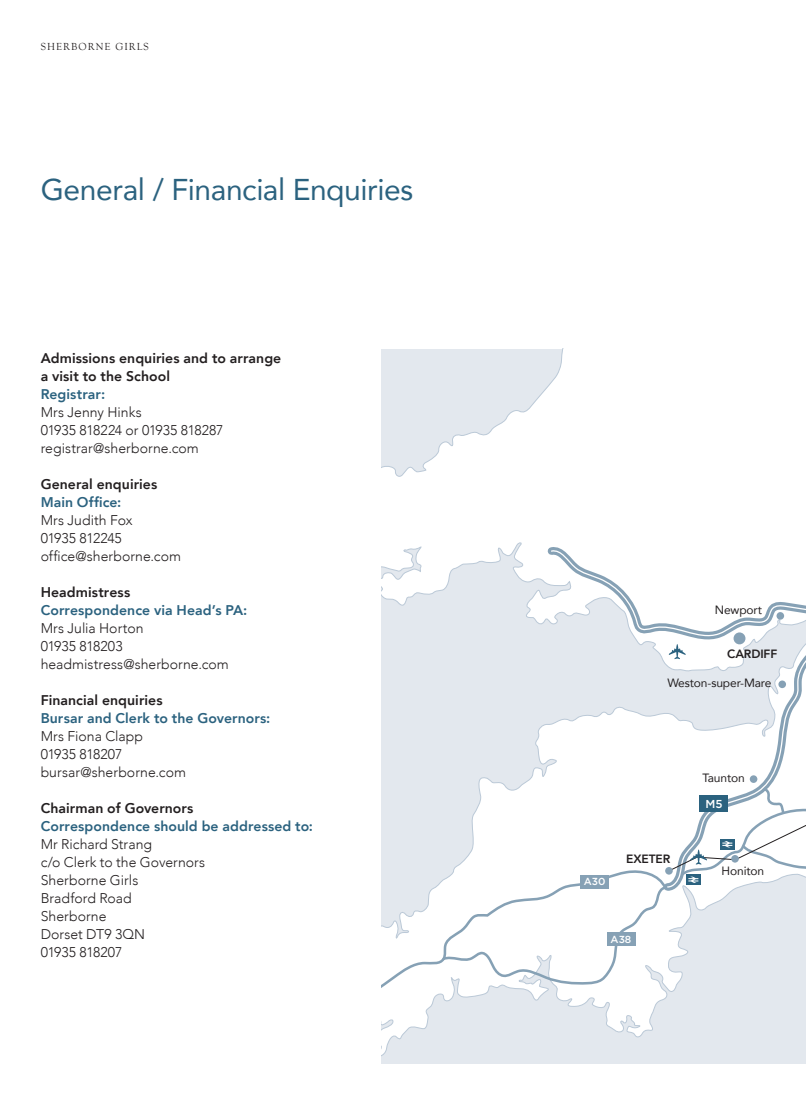
<style>
.page{position:relative;width:806px;height:1106px;background:#fff}
.page>*{position:absolute;margin:0;border:0;box-sizing:border-box;transform-origin:0 0}
.t1{font:30px "Avenir";letter-spacing:-.015em;color:#2b627f}
.t2{font:300 14.1px/18px "Avenir";color:#231f20}
.t3{font:800 14.1px/18px "Avenir";letter-spacing:.005em;color:#231f20}
.t4{font:800 14.1px "Avenir";letter-spacing:.005em;color:#2b627f}
.t5{font:12px "Avenir";letter-spacing:-.01em;color:#231f20}
.t6{font:800 12px "Avenir";letter-spacing:-.01em;color:#231f20}
.t7{font:500 11.55px "Gotham";color:#fff}
.t8{font:10.5px "Goudy Old Style T";letter-spacing:.1em;color:#231f20}
.t9{font:500 10.2px "Gotham";color:#fff}
</style>
<div class="page">
<svg style="left:381px;top:348px;width:424px;height:715px;fill:#e3e8ee"></svg>
<svg style="left:666px;top:348px;width:139px;height:197px"></svg>
<svg style="left:381px;top:866px;width:287px;height:191px"></svg>
<svg style="left:440px;top:545px;width:366px;height:440px"></svg>
<div style="left:699px;top:794px;width:28px;height:17px;background:#2b627f"></div>
<div style="left:580px;top:874px;width:28px;height:14px;background:#86a1b5"></div>
<div style="left:607px;top:931px;width:28px;height:14px;background:#86a1b5"></div>
<p class="t8" style="left:41px;top:41px;width:110px">SHERBORNE GIRLS</p>
<h1 class="t1" style="left:41px;top:165px;width:374px">General / Financial Enquiries</h1>
<p class="t3" style="left:41px;top:348px;width:242px">Admissions enquiries and to arrange a visit to the School</p>
<p class="t4" style="left:41px;top:381px;width:66px">Registrar:</p>
<p class="t2" style="left:41px;top:403px;width:184px">Mrs Jenny Hinks<br>01935 818224 or 01935 818287 registrar@sherborne.com</p>
<p class="t3" style="left:41px;top:474px;width:118px">General enquiries</p>
<p class="t4" style="left:41px;top:489px;width:82px">Main Office:</p>
<p class="t2" style="left:41px;top:511px;width:142px">Mrs Judith Fox<br>01935 812245 office@sherborne.com</p>
<p class="t3" style="left:41px;top:582px;width:91px">Headmistress</p>
<p class="t4" style="left:41px;top:597px;width:208px">Correspondence via Head’s PA:</p>
<p class="t2" style="left:41px;top:619px;width:190px">Mrs Julia Horton<br>01935 818203 headmistress@sherborne.com</p>
<p class="t3" style="left:41px;top:690px;width:123px">Financial enquiries</p>
<p class="t4" style="left:41px;top:705px;width:231px">Bursar and Clerk to the Governors:</p>
<p class="t2" style="left:41px;top:727px;width:147px">Mrs Fiona Clapp<br>01935 818207 bursar@sherborne.com</p>
<p class="t3" style="left:41px;top:798px;width:154px">Chairman of Governors</p>
<p class="t4" style="left:41px;top:813px;width:274px">Correspondence should be addressed to:</p>
<p class="t2" style="left:41px;top:835px;width:166px">Mr Richard Strang<br>c/o Clerk to the Governors<br>Sherborne Girls<br>Bradford Road<br>Sherborne<br>Dorset DT9 3QN<br>01935 818207</p>
<p class="t5" style="left:714px;top:600px;width:49px">Newport</p>
<p class="t6" style="left:727px;top:644px;width:51px">CARDIFF</p>
<p class="t5" style="left:667px;top:673px;width:106px">Weston-super-Mare</p>
<p class="t5" style="left:702px;top:767px;width:44px">Taunton</p>
<p class="t9" style="left:583px;top:875px;width:23px">A30</p>
<p class="t6" style="left:626px;top:849px;width:46px">EXETER</p>
<p class="t9" style="left:610px;top:932px;width:22px">A38</p>
<p class="t7" style="left:705px;top:796px;width:19px">M5</p>
<p class="t5" style="left:721px;top:860px;width:44px">Honiton</p>
</div>
